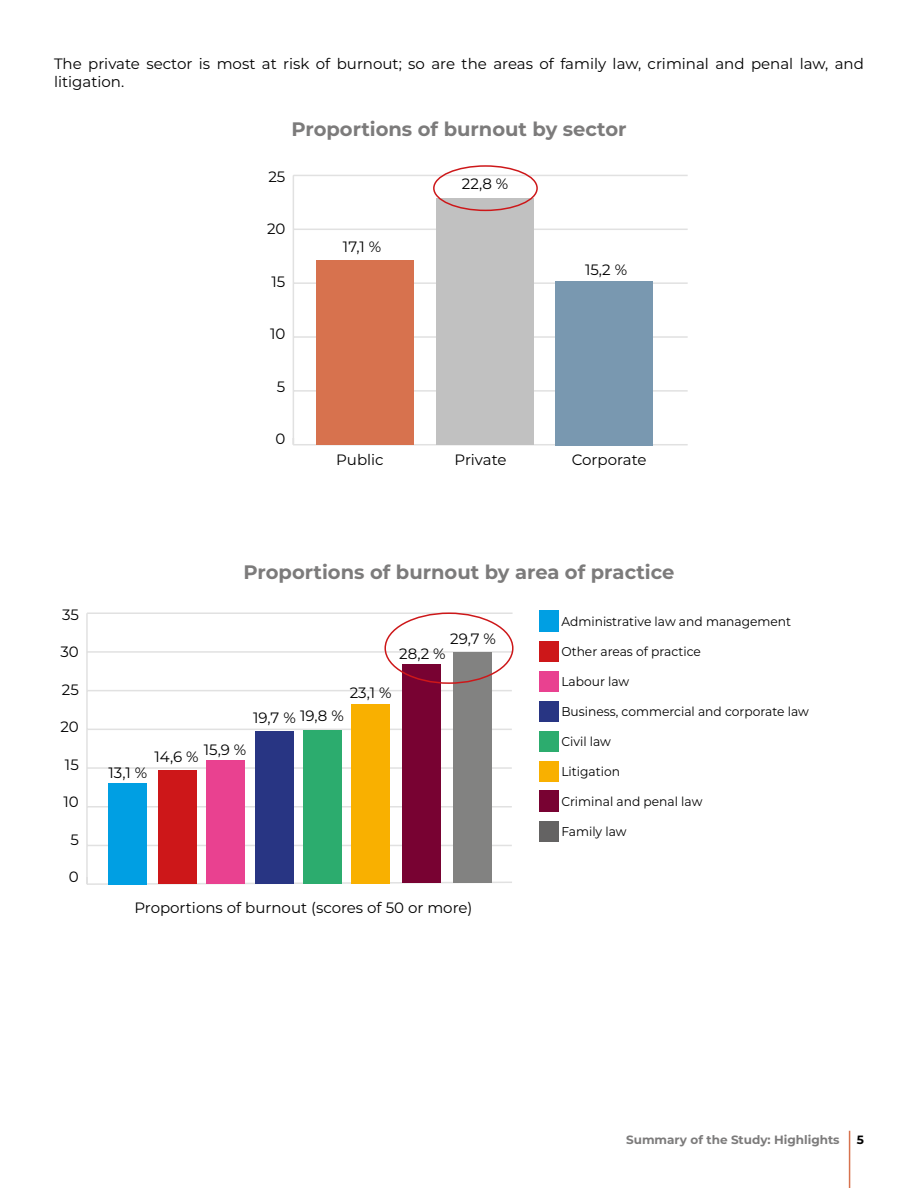
<style>
.page{position:relative;width:918px;height:1188px;background:#fff}
.page>*{position:absolute;margin:0;border:0;box-sizing:border-box;transform-origin:0 0}
.Soustitre{font:700 19.5px "Montserrat";color:#7c7b7b}
.t1{font:15px/18px "Montserrat";color:#000}
.t2{font:12.75px "Montserrat";color:#000;scale:.96 1}
.t3{font:700 12px "Montserrat";color:#7c7b7b}
.t4{font:700 12px "Montserrat";color:#000}
</style>
<div class="page">
<hr style="left:293px;top:175px;width:1px;height:270px;background:#e1e1e1">
<hr style="left:293px;top:444px;width:395px;height:1px;background:#e1e1e1">
<hr style="left:293px;top:390px;width:395px;height:2px;background:#e1e1e1">
<hr style="left:293px;top:336px;width:395px;height:2px;background:#e1e1e1">
<hr style="left:293px;top:282px;width:395px;height:2px;background:#e1e1e1">
<hr style="left:293px;top:229px;width:395px;height:1px;background:#e1e1e1">
<hr style="left:293px;top:175px;width:395px;height:1px;background:#e1e1e1">
<div style="left:555px;top:281px;width:98px;height:165px;background:#7998b0"></div>
<div style="left:437px;top:199px;width:97px;height:246px;background:#c1c1c1"></div>
<div style="left:317px;top:260px;width:97px;height:185px;background:#d7724e"></div>
<svg style="left:86px;top:612px;width:428px;height:273px"></svg>
<div style="left:453px;top:653px;width:39px;height:230px;background:#828281"></div>
<div style="left:402px;top:664px;width:39px;height:219px;background:#780232"></div>
<div style="left:351px;top:704px;width:39px;height:179px;background:#f9b000"></div>
<div style="left:303px;top:730px;width:39px;height:154px;background:#2cac6e"></div>
<div style="left:255px;top:731px;width:39px;height:153px;background:#283583"></div>
<div style="left:206px;top:760px;width:39px;height:124px;background:#e94190"></div>
<div style="left:158px;top:770px;width:39px;height:114px;background:#cd1719"></div>
<div style="left:108px;top:783px;width:39px;height:102px;background:#009fe3"></div>
<div style="left:384px;top:612px;width:130px;height:72px;border:2px solid #cd1719;border-radius:50%"></div>
<div style="left:539px;top:610px;width:19px;height:22px;background:#009fe3"></div>
<div style="left:539px;top:641px;width:19px;height:21px;background:#cd1719"></div>
<div style="left:539px;top:671px;width:19px;height:21px;background:#e94190"></div>
<div style="left:539px;top:701px;width:19px;height:21px;background:#283583"></div>
<div style="left:539px;top:731px;width:19px;height:21px;background:#2cac6e"></div>
<div style="left:539px;top:761px;width:19px;height:21px;background:#f9b000"></div>
<div style="left:539px;top:791px;width:19px;height:21px;background:#780232"></div>
<div style="left:539px;top:821px;width:19px;height:21px;background:#646363"></div>
<hr style="left:849px;top:1131px;width:1px;height:57px;background:#d7724e">
<div style="left:433px;top:165px;width:105px;height:46px;border:2px solid #cd1719;border-radius:50%"></div>
<p class="t1" style="left:54px;top:54px;width:811px">The private sector is most at risk of burnout; so are the areas of family law, criminal and penal law, and litigation.</p>
<p class="Soustitre" style="left:291px;top:115px;width:337px">Proportions of burnout by sector</p>
<p class="t1" style="left:268px;top:167px;width:19px">25</p>
<p class="t1" style="left:462px;top:174px;width:48px">22,8 %</p>
<p class="t1" style="left:267px;top:219px;width:20px">20</p>
<p class="t1" style="left:272px;top:272px;width:15px">15</p>
<p class="t1" style="left:270px;top:324px;width:17px">10</p>
<p class="t1" style="left:277px;top:377px;width:10px">5</p>
<p class="t1" style="left:276px;top:429px;width:11px">0</p>
<p class="t1" style="left:343px;top:237px;width:40px">17,1 %</p>
<p class="t1" style="left:585px;top:260px;width:44px">15,2 %</p>
<p class="t1" style="left:336px;top:450px;width:49px">Public</p>
<p class="t1" style="left:455px;top:450px;width:53px">Private</p>
<p class="t1" style="left:572px;top:450px;width:76px">Corporate</p>
<p class="t1" style="left:62px;top:605px;width:18px">35</p>
<p class="t1" style="left:60px;top:642px;width:20px">30</p>
<p class="t1" style="left:62px;top:680px;width:19px">25</p>
<p class="t1" style="left:60px;top:717px;width:20px">20</p>
<p class="t1" style="left:65px;top:755px;width:15px">15</p>
<p class="t1" style="left:64px;top:792px;width:17px">10</p>
<p class="t1" style="left:70px;top:830px;width:10px">5</p>
<p class="t1" style="left:69px;top:867px;width:11px">0</p>
<p class="Soustitre" style="left:244px;top:558px;width:432px">Proportions of burnout by area of practice</p>
<p class="t1" style="left:450px;top:630px;width:47px">29,7 %</p>
<p class="t1" style="left:399px;top:644px;width:48px">28,2 %</p>
<p class="t1" style="left:350px;top:684px;width:43px">23,1 %</p>
<p class="t1" style="left:253px;top:708px;width:44px">19,7 %</p>
<p class="t1" style="left:300px;top:706px;width:45px">19,8 %</p>
<p class="t1" style="left:204px;top:740px;width:44px">15,9 %</p>
<p class="t1" style="left:154px;top:747px;width:46px">14,6 %</p>
<p class="t1" style="left:109px;top:763px;width:40px">13,1 %</p>
<p class="t1" style="left:134px;top:898px;width:340px">Proportions of burnout (scores of 50 or more)</p>
<p class="t2" style="left:561px;top:612px;width:241px">Administrative law and management</p>
<p class="t2" style="left:561px;top:642px;width:147px">Other areas of practice</p>
<p class="t2" style="left:561px;top:672px;width:72px">Labour law</p>
<p class="t2" style="left:561px;top:702px;width:259px">Business, commercial and corporate law</p>
<p class="t2" style="left:561px;top:732px;width:53px">Civil law</p>
<p class="t2" style="left:561px;top:762px;width:63px">Litigation</p>
<p class="t2" style="left:561px;top:792px;width:148px">Criminal and penal law</p>
<p class="t2" style="left:561px;top:822px;width:69px">Family law</p>
<p class="t3" style="left:626px;top:1131px;width:215px">Summary of the Study: Highlights</p>
<p class="t4" style="left:857px;top:1131px;width:9px">5</p>
</div>
